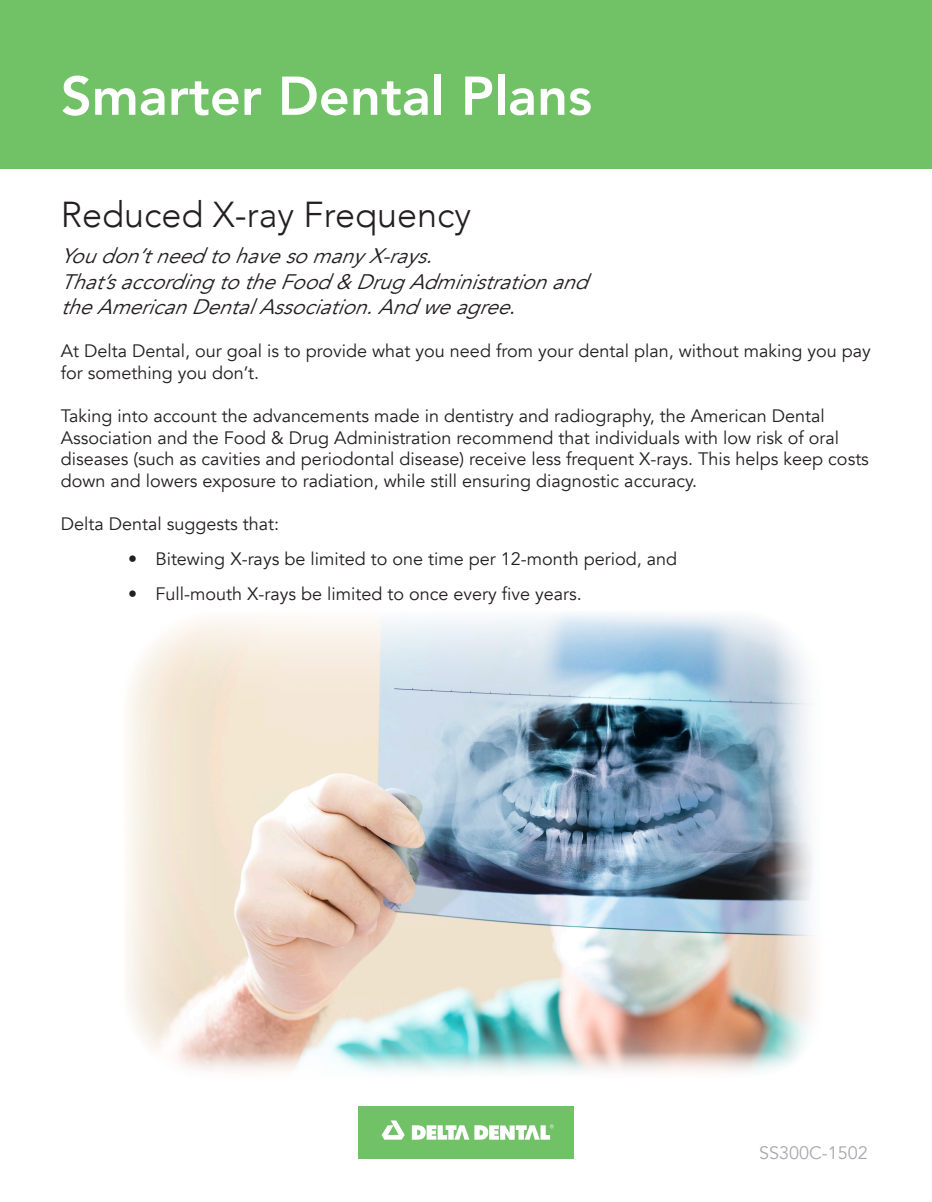
<style>
.page{position:relative;width:932px;height:1202px;background:#fff}
.page>*{position:absolute;margin:0;border:0;box-sizing:border-box;transform-origin:0 0}
.t1{font:800 54px "Avenir";color:#fff}
.t2{font:300 36px "Avenir";color:#231f20}
.t3{font:italic 21px "Avenir";color:#231f20}
.t4{font:18px/21.6px "Avenir";color:#231f20}
.t5{font:18px "Avenir";color:#a8a9ad}
</style>
<div class="page">
<div style="left:0;top:0;width:932px;height:169px;background:#71c167"></div>
<div style="left:358px;top:1106px;width:215px;height:52px;background:#71c167"></div>
<svg style="left:381px;top:1120px;width:23px;height:19px"></svg>
<svg style="left:412px;top:1124px;width:141px;height:15px"></svg>
<img style="left:127px;top:613px;width:686px;height:459px">
<p class="t1" style="left:61px;top:54px;width:532px">Smarter Dental Plans</p>
<p class="t2" style="left:61px;top:193px;width:412px">Reduced X-ray Frequency</p>
<p class="t3" style="left:61px;top:244px;width:379px">Youdon’tneed to haveso many X-rays.</p>
<p class="t3" style="left:61px;top:269px;width:534px">That’saccording to theFood &amp; Drug Administrationand</p>
<p class="t3" style="left:61px;top:294px;width:456px">theAmericanDentalAssociation.And weagree.</p>
<p class="t4" style="left:61px;top:340px;width:811px">At Delta Dental, our goal is to provide what you need from your dental plan, without making you pay for something you don’t.</p>
<p class="t4" style="left:61px;top:405px;width:809px">Taking into account the advancements made in dentistry and radiography, the American Dental Association and the Food &amp; Drug Administration recommend that individuals with low risk of oral diseases (such as cavities and periodontal disease) receive less frequent X-rays. This helps keep costs down and lowers exposure to radiation, while still ensuring diagnostic accuracy.</p>
<p class="t4" style="left:61px;top:513px;width:220px">Delta Dental suggests that:</p>
<p class="t4" style="left:128px;top:548px;width:550px">• Bitewing X-rays be limited to one time per 12-month period, and</p>
<p class="t4" style="left:128px;top:583px;width:455px">• Full-mouth X-rays be limited to once every five years.</p>
<p class="t5" style="left:759px;top:1142px;width:110px">SS300C-1502</p>
</div>
